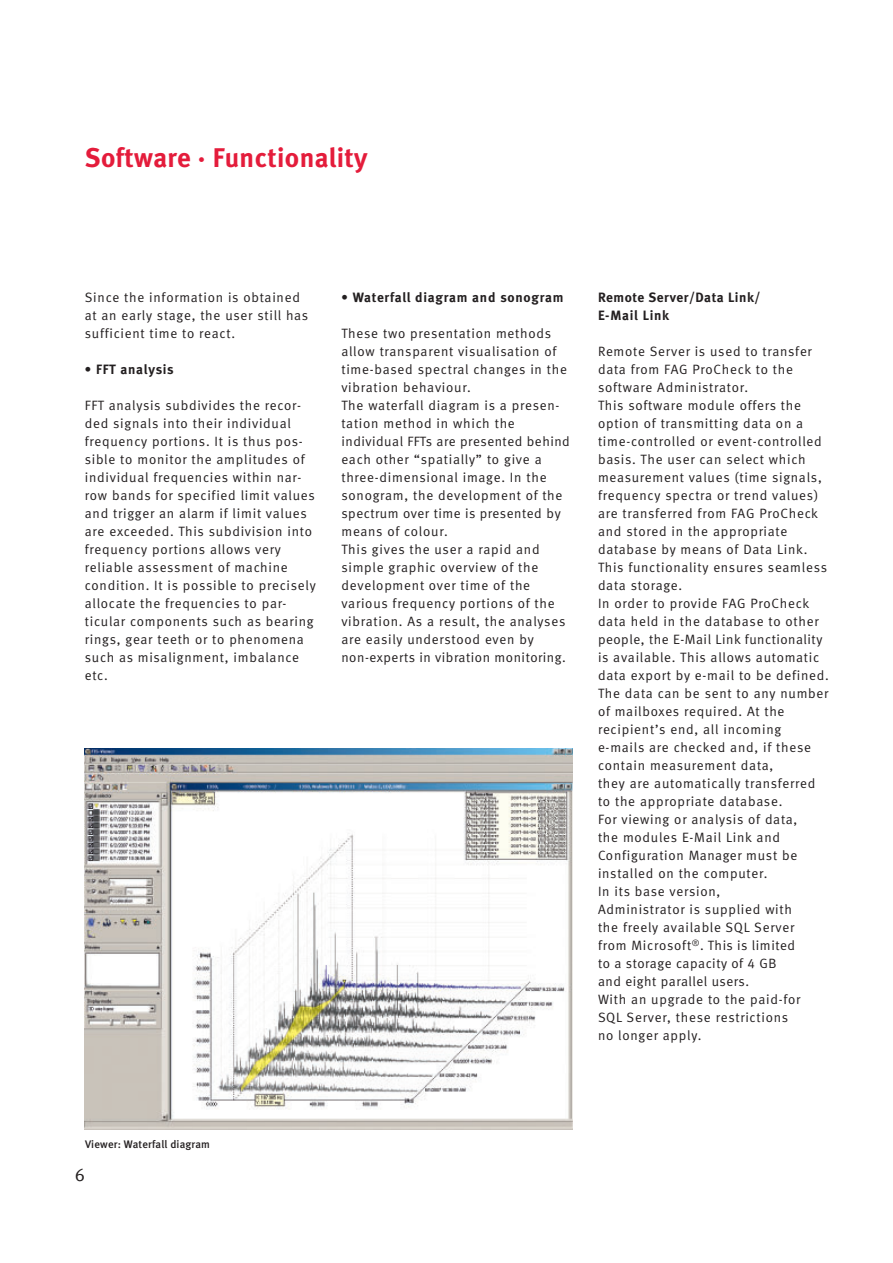
<style>
.page{position:relative;width:893px;height:1263px;background:#fff}
.page>*{position:absolute;margin:0;border:0;box-sizing:border-box;transform-origin:0 0}
.t1{font:27px "Meta Bold LF";letter-spacing:.015em;color:#e41c3b}
.t2{font:18px "Meta Normal LF";color:#231f20}
.t3{font:13.5px/18px "Meta Normal LF";letter-spacing:.055em;color:#231f20}
.t4{font:13.5px/18px "Meta Bold LF";letter-spacing:.045em;color:#231f20}
.t5{font:10.95px "Meta Medium LF";letter-spacing:.015em;color:#231f20}
</style>
<div class="page">
<img style="left:85px;top:749px;width:488px;height:380px">
<h1 class="t1" style="left:85px;top:147px;width:284px">Software · Functionality</h1>
<p class="t3" style="left:85px;top:289px;width:225px">Since the information is obtained at an early stage, the user still has sufficient time to react.</p>
<p class="t4" style="left:85px;top:361px;width:90px">• FFT analysis</p>
<p class="t3" style="left:85px;top:397px;width:232px">FFT analysis subdivides the recor - ded signals into their individual frequency portions. It is thus pos - sible to monitor the amplitudes of individual frequencies within nar&shy;row bands for specified limit values and trigger an alarm if limit values are exceeded. This subdivision into frequency portions allows very<br>re liable assessment of machine condition. It is possible to precisely allocate the frequencies to par-<br>ti cular components such as bearing rings, gear teeth or to phenomena such as misalignment, imbalance etc.</p>
<p class="t4" style="left:341px;top:289px;width:224px">• Waterfall diagram and sonogram</p>
<p class="t3" style="left:341px;top:325px;width:230px">These two presentation methods allow transparent visualisation of time-based spectral changes in the vibration behaviour.<br>The waterfall diagram is a presen - tation method in which the individual FFTs are pre sented behind each other “spatially” to give a three-dimensional image. In the sonogram, the development of the spectrum over time is presented by means of colour.<br>This gives the user a rapid and simple graphic overview of the development over time of the various frequency portions of the vibration. As a result, the analyses are easily understood even by non-experts in vibration monitoring.</p>
<p class="t4" style="left:598px;top:289px;width:164px">Remote Server/Data Link/<br>E-Mail Link</p>
<p class="t3" style="left:598px;top:343px;width:232px">Remote Server is used to transfer data from FAG ProCheck to the software Administrator.<br>This software module offers the option of transmitting data on a time-controlled or event-controlled basis. The user can select which measurement values (time signals, frequency spectra or trend values) are transferred from FAG ProCheck and stored in the appropriate database by means of Data Link.<br>This functionality ensures seamless data storage.<br>In order to provide FAG ProCheck data held in the database to other people, the E-Mail Link functionality is available. This allows automatic data export by e-mail to be defined.<br>The data can be sent to any number of mailboxes required. At the recipient’s end, all incoming e-mails are checked and, if these contain measurement data,<br>they are automatically transferred to the appropriate database.<br>For viewing or analysis of data,<br>the modules E-Mail Link and<br>Configuration Manager must be installed on the computer.<br>In its base version,<br>Administrator is supplied with<br>the freely available SQL Server<br>from Microsoft<sup>®</sup>. This is limited<br>to a storage capacity of 4 GB<br>and eight parallel users.<br>With an upgrade to the paid-for<br>SQL Server, these restrictions<br>no longer apply.</p>
<p class="t5" style="left:85px;top:1140px;width:126px">Viewer: Waterfall diagram</p>
<h2 class="t2" style="left:75px;top:1168px;width:12px">6</h2>
</div>
